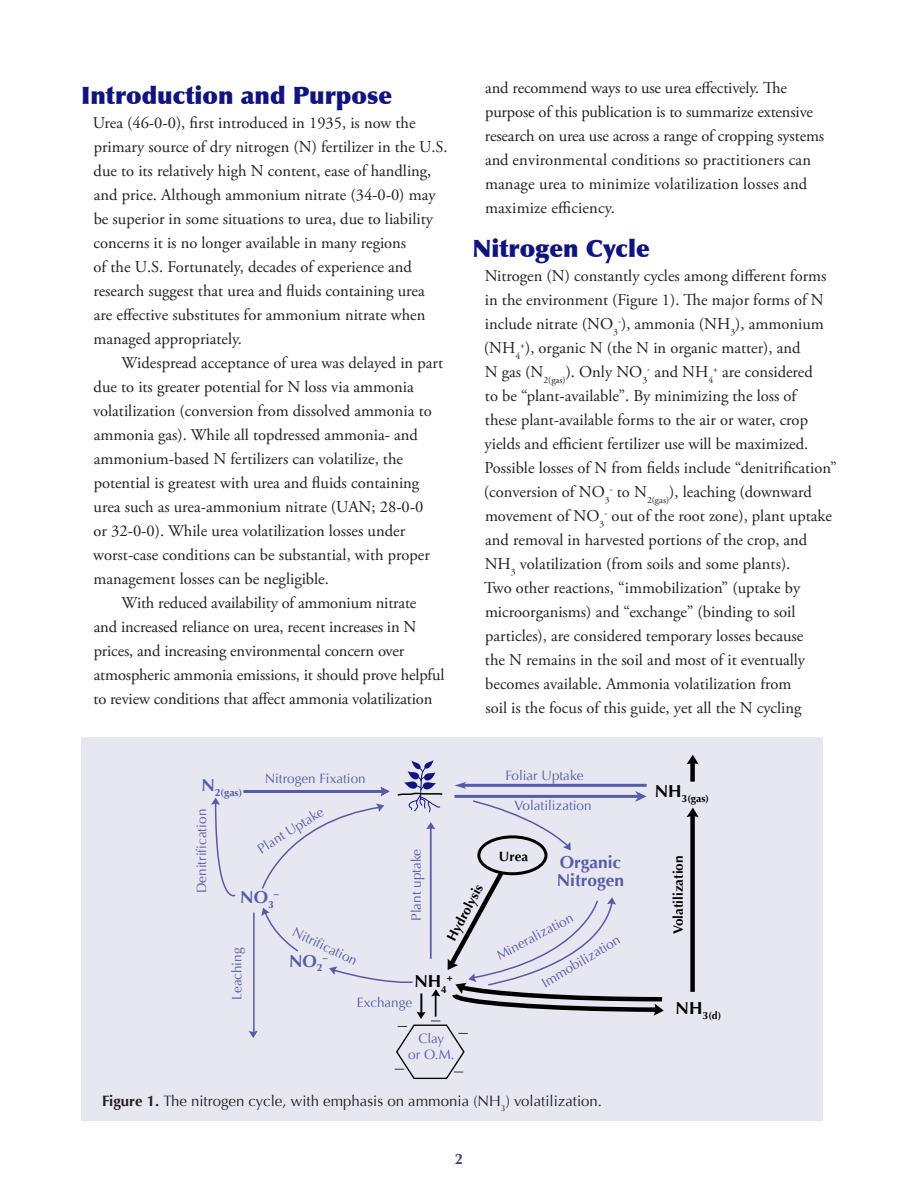
<style>
.page{position:relative;width:918px;height:1188px;background:#fff}
.page>*{position:absolute;margin:0;border:0;box-sizing:border-box;transform-origin:0 0}
.t1{font:900 24px "Optima";color:#10147e}
.t2{font:700 17.25px/17.7px "Optima";color:#585aa5}
.t3{font:700 17.25px "Optima";color:#000}
.t4{font:16.5px/24px "Adobe Garamond Pro";color:#231f20}
.t5{font:15px "Optima";color:#231f20}
.t6{font:700 15px "Optima";color:#404398}
.t7{font:13.5px/16.2px "Optima";color:#585aa5;text-align:center}
.t8{font:700 13.5px "Optima";color:#000}
.t9{font:700 10.5px "Optima";color:#000}
.t10{font:700 10.5px "Optima";color:#585aa5}
.t11{font:700 10.05px "Optima";color:#585aa5}
.t12{font:700 10.05px "Optima";color:#000}
.s1{font-weight:700}
</style>
<div class="page">
<div style="left:81px;top:737px;width:741px;height:384px;background:#e7e7f2"></div>
<svg style="left:687px;top:808px;width:12px;height:184px"></svg>
<svg style="left:687px;top:755px;width:12px;height:27px"></svg>
<svg style="left:211px;top:798px;width:25px;height:99px"></svg>
<svg style="left:243px;top:760px;width:421px;height:318px"></svg>
<h1 class="t1" style="left:81px;top:81px;width:313px">Introduction and Purpose</h1>
<p class="t4" style="left:93px;top:111px;width:356px">Urea (46-0-0), first introduced in 1935, is now the primary source of dry nitrogen (N) fertilizer in the U.S. due to its relatively high N content, ease of handling, and price. Although ammonium nitrate (34-0-0) may be superior in some situations to urea, due to liability concerns it is no longer available in many regions<br>of the U.S. Fortunately, decades of experience and research suggest that urea and fluids containing urea<br>are effective substitutes for ammonium nitrate when managed appropriately.</p>
<p class="t4" style="left:121px;top:351px;width:323px">Widespread acceptance of urea was delayed in part</p>
<p class="t4" style="left:94px;top:375px;width:322px">due to its greater potential for N loss via ammonia</p>
<p class="t4" style="left:93px;top:399px;width:340px">volatilization (conversion from dissolved ammonia to</p>
<p class="t4" style="left:94px;top:423px;width:326px">ammonia gas). While all topdressed ammonia- and</p>
<p class="t4" style="left:94px;top:447px;width:311px">ammonium-based N fertilizers can volatilize, the</p>
<p class="t4" style="left:94px;top:471px;width:327px">potential is greatest with urea and fluids containing</p>
<p class="t4" style="left:94px;top:495px;width:331px">urea such as urea-ammonium nitrate (UAN; 28-0-0</p>
<p class="t4" style="left:94px;top:519px;width:313px">or 32-0-0). While urea volatilization losses under</p>
<p class="t4" style="left:93px;top:543px;width:338px">worst-case conditions can be substantial, with proper</p>
<p class="t4" style="left:94px;top:567px;width:237px">management losses can be negligible.</p>
<p class="t4" style="left:121px;top:591px;width:297px">With reduced availability of ammonium nitrate</p>
<p class="t4" style="left:94px;top:615px;width:324px">and increased reliance on urea, recent increases in N</p>
<p class="t4" style="left:94px;top:639px;width:312px">prices, and increasing environmental concern over</p>
<p class="t4" style="left:94px;top:663px;width:352px">atmospheric ammonia emissions, it should prove helpful</p>
<p class="t4" style="left:93px;top:687px;width:340px">to review conditions that affect ammonia volatilization</p>
<p class="t4" style="left:485px;top:76px;width:341px">and recommend ways to use urea effectively. The purpose of this publication is to summarize extensive research on urea use across a range of cropping systems and environmental conditions so practitioners can manage urea to minimize volatilization losses and maximize efficiency.</p>
<h1 class="t1" style="left:472px;top:234px;width:179px">Nitrogen Cycle</h1>
<p class="t4" style="left:484px;top:265px;width:354px">Nitrogen (N) constantly cycles among different forms in the environment (Figure 1). The major forms of N include nitrate (NO<sub>3</sub><sup>-</sup>), ammonia (NH<sub>3</sub>), ammonium (NH<sub>4</sub><sup>+</sup>), organic N (the N in organic matter), and<br>N gas (N<sub>2(gas)</sub>). Only NO<sub>3</sub><sup>-</sup> and NH<sub>4</sub><sup>+</sup> are considered<br>to be “plant-available”. By minimizing the loss of<br>these plant-available forms to the air or water, crop yields and efficient fertilizer use will be maximized.<br>Possible losses of N from fields include “denitrification” (conversion of NO<sub>3</sub><sup>-</sup> to N<sub>2(gas)</sub>), leaching (downward movement of NO<sub>3</sub><sup>-</sup> out of the root zone), plant uptake and removal in harvested portions of the crop, and NH<sub>3</sub> volatilization (from soils and some plants).<br>Two other reactions, “immobilization” (uptake by microorganisms) and “exchange” (binding to soil particles), are considered temporary losses because<br>the N remains in the soil and most of it eventually becomes available. Ammonia volatilization from<br>soil is the focus of this guide, yet all the N cycling</p>
<p class="t10" style="left:201px;top:786px;width:42px"><sup>N</sup>2(gas)</p>
<p class="t7" style="left:265px;top:771px;width:103px">Nitrogen Fixation</p>
<p class="t7" style="left:194px;top:893px;width:86px;rotate:-90deg">Denitrification</p>
<p class="t7" style="left:255px;top:843px;width:77px;rotate:-32deg">Plant Uptake</p>
<p class="t7" style="left:408px;top:921px;width:74px;rotate:-90deg">Plant uptake</p>
<p class="t8" style="left:443px;top:936px;width:64px;rotate:-62deg">Hydrolysis</p>
<p class="t2" style="left:240px;top:889px;width:35px">NO<sub>3</sub></p>
<p class="t11" style="left:274px;top:888px;width:7px">–</p>
<p class="t7" style="left:297px;top:924px;width:71px;rotate:25deg">Nitrification</p>
<p class="t7" style="left:229px;top:1000px;width:54px;rotate:-90deg">Leaching</p>
<p class="t2" style="left:289px;top:952px;width:35px">NO<sub>2</sub></p>
<p class="t11" style="left:323px;top:952px;width:7px">–</p>
<p class="t3" style="left:414px;top:971px;width:34px">NH<sub>4</sub></p>
<p class="t12" style="left:447px;top:972px;width:8px">+</p>
<p class="t7" style="left:357px;top:994px;width:57px">Exchange</p>
<p class="t7" style="left:408px;top:1031px;width:48px">Clay<br>or O.M.</p>
<p class="t7" style="left:505px;top:767px;width:80px">Foliar Uptake</p>
<p class="t7" style="left:514px;top:798px;width:79px">Volatilization</p>
<p class="t8" style="left:499px;top:848px;width:31px">Urea</p>
<p class="t2" style="left:557px;top:854px;width:69px">Organic<br>Nitrogen</p>
<p class="t7" style="left:494px;top:949px;width:86px;rotate:-28deg">Mineralization</p>
<p class="t7" style="left:539px;top:977px;width:90px;rotate:-31deg">Immobilization</p>
<p class="t5" style="left:102px;top:1092px;width:502px"><span class="s1">Figure 1.</span> The nitrogen cycle, with emphasis on ammonia (NH<sub>3</sub>) volatilization.</p>
<p class="t6" style="left:455px;top:1150px;width:10px">2</p>
<p class="t9" style="left:655px;top:792px;width:56px"><sup>NH</sup>3(gas)</p>
<p class="t8" style="left:670px;top:934px;width:80px;rotate:-90deg">Volatilization</p>
<p class="t9" style="left:676px;top:1009px;width:47px"><sup>NH</sup>3(d)</p>
</div>
